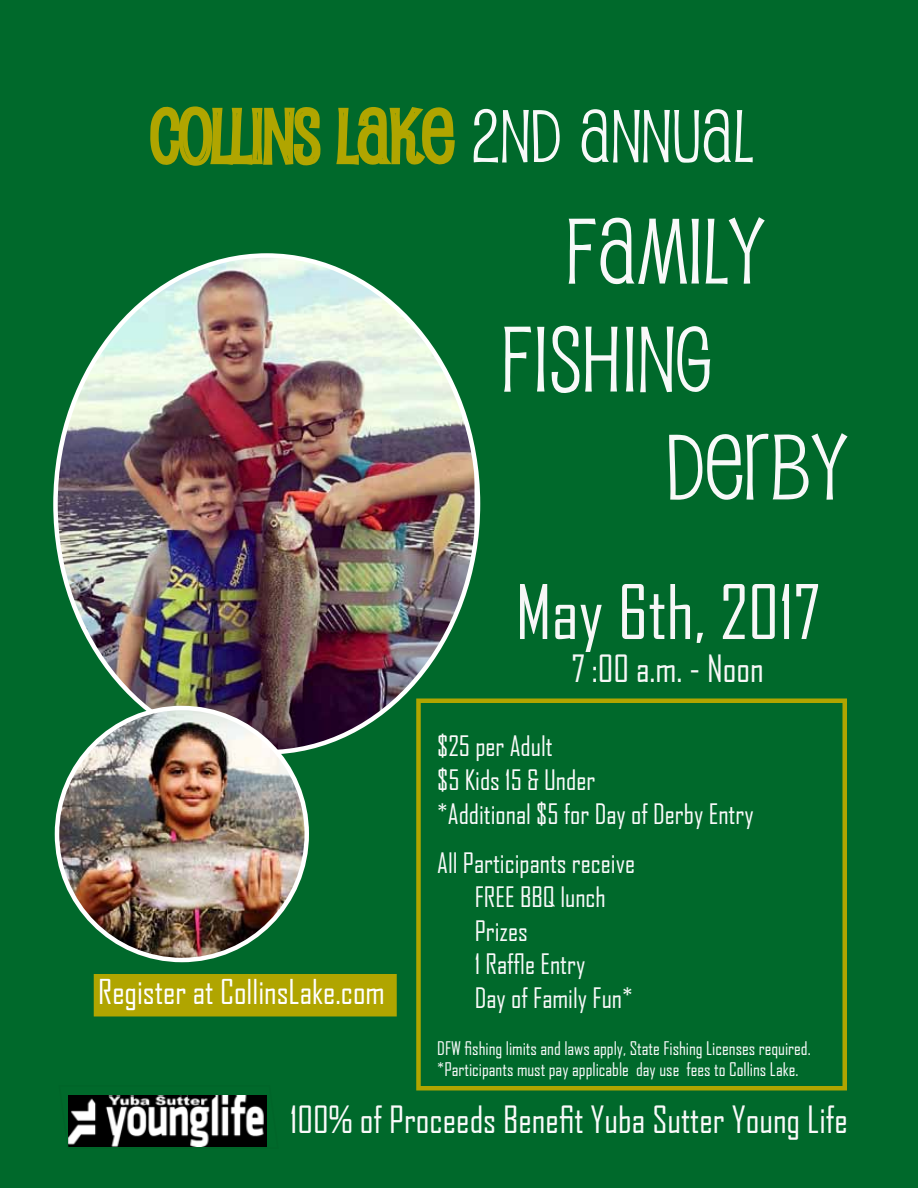
<style>
.page{position:relative;width:918px;height:1188px;background:#00692b}
.page>*{position:absolute;margin:0;border:0;box-sizing:border-box;transform-origin:0 0}
.t1{font:90px "Pupcat";color:#f8f9f9}
.t2{font:72px "Agency FB";color:#f7f7f7}
.t3{font:72px "Pupcat";color:#f8f9f9}
.t4{font:36px "Agency FB";color:#fafafa}
.t5{font:36px "Agency FB";color:#f7f7f7}
.t6{font:33px "Agency FB";color:#fff}
.t7{font:27px/33.9px "Agency FB";color:#f8f9f9}
.t8{font:27px/33.9px "Agency FB";color:#fafafa}
.t9{font:18px/21.6px "Agency FB";color:#f8f9f9}
</style>
<div class="page">
<img style="left:56px;top:255px;width:418px;height:497px">
<svg style="left:148px;top:100px;width:176px;height:69px;background:#558615"></svg>
<svg style="left:333px;top:104px;width:124px;height:64px;background:#598714"></svg>
<img style="left:57px;top:708px;width:250px;height:252px">
<div style="left:414px;top:696px;width:435px;height:397px;background:#00692b"></div>
<svg style="left:58px;top:1084px;width:222px;height:66px"></svg>
<svg style="left:92px;top:972px;width:307px;height:47px;background:#9d9e04"></svg>
<h2 class="t3" style="left:471px;top:92px;width:283px">2ND ANNUAL</h2>
<h1 class="t1" style="left:566px;top:196px;width:201px">FAMILY</h1>
<h1 class="t1" style="left:501px;top:304px;width:212px">FISHING</h1>
<h1 class="t1" style="left:666px;top:412px;width:184px">DERBY</h1>
<h2 class="t2" style="left:516px;top:568px;width:306px">May 6th, 2017</h2>
<h3 class="t5" style="left:572px;top:647px;width:194px">7 :00 a.m. - Noon</h3>
<h3 class="t8" style="left:437px;top:728px;width:318px">$25 per Adult<br>$5 Kids 15 &amp; Under<br>*Additional $5 for Day of Derby Entry</h3>
<h3 class="t7" style="left:475px;top:845px;width:162px;text-indent:-38px">All Participants receive<br>FREE BBQ lunch<br>Prizes<br>1 Raffle Entry<br>Day of Family Fun*</h3>
<p class="t9" style="left:437px;top:1037px;width:375px">DFW fishing limits and laws apply, State Fishing Licenses required. *Participants must pay applicable day use fees to Collins Lake.</p>
<h3 class="t4" style="left:290px;top:1097px;width:559px">100% of Proceeds Benefit Yuba Sutter Young Life</h3>
<h3 class="t6" style="left:98px;top:971px;width:288px">Register at CollinsLake.com</h3>
</div>
